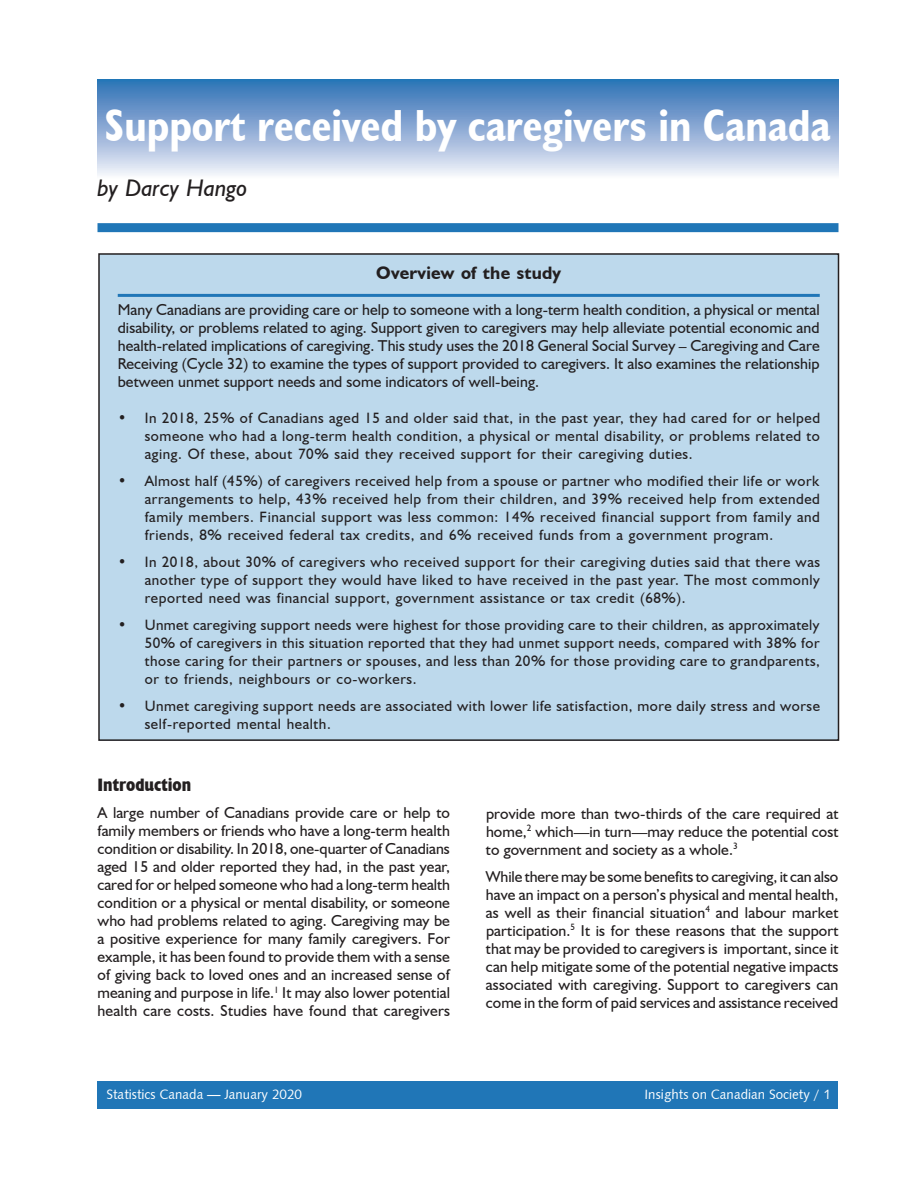
<style>
.page{position:relative;width:918px;height:1188px;background:#fff}
.page>*{position:absolute;margin:0;border:0;box-sizing:border-box;transform-origin:0 0}
.t1{font:700 condensed 45px "Humanist 521 BT";color:#fff}
.t2{font:italic 24px "Humanist 521 BT";color:#231f20}
.t3{font:700 18px "Humanist 521 BT";letter-spacing:.01em;color:#231f20}
.t4{font:700 condensed 18px "Humanist 521 BT Xtra";color:#231f20}
.t5{font:15.75px/18px "Humanist 521 BT";letter-spacing:.005em;color:#231f20;text-align:justify}
.t6{font:15px/18px "Humanist 521 BT";letter-spacing:.04em;color:#231f20;text-align:justify}
.t7{font:13.5px "Humanist 531 BT Roman A";color:#fff}
</style>
<div class="page">
<div style="left:98px;top:1081px;width:740px;height:27px;background:#2076b7"></div>
<div style="left:98px;top:80px;width:740px;height:99px;background:linear-gradient(to bottom,#2b6db4,#f6f3fa)"></div>
<div style="left:99px;top:254px;width:739px;height:486px;background:#bdd9ec"></div>
<hr style="left:118px;top:294px;width:702px;height:3px;background:#2076b7">
<div style="left:98px;top:253px;width:741px;height:488px;border:2px solid #231f20"></div>
<div style="left:98px;top:223px;width:740px;height:9px;background:#2076b7"></div>
<h1 class="t1" style="left:105px;top:98px;width:728px">Support received by caregivers in Canada</h1>
<h2 class="t2" style="left:98px;top:173px;width:151px">by Darcy Hango</h2>
<p class="t3" style="left:376px;top:262px;width:186px">Overview of the study</p>
<p class="t5" style="left:118px;top:300px;width:704px">Many Canadians are providing care or help to someone with a long-term health condition, a physical or mental disability, or problems related to aging. Support given to caregivers may help alleviate potential economic and health-related implications of caregiving. This study uses the 2018 General Social Survey – Caregiving and Care Receiving (Cycle 32) to examine the types of support provided to caregivers. It also examines the relationship between unmet support needs and some indicators of well-being.</p>
<p class="t6" style="left:145px;top:408px;width:677px;text-indent:-27px">• In 2018, 25% of Canadians aged 15 and older said that, in the past year, they had cared for or helped someone who had a long-term health condition, a physical or mental disability, or problems related to aging. Of these, about 70% said they received support for their caregiving duties.</p>
<p class="t6" style="left:145px;top:471px;width:677px;text-indent:-27px">• Almost half (45%) of caregivers received help from a spouse or partner who modified their life or work arrangements to help, 43% received help from their children, and 39% received help from extended family members. Financial support was less common: 14% received financial support from family and friends, 8% received federal tax credits, and 6% received funds from a government program.</p>
<p class="t6" style="left:145px;top:552px;width:677px;text-indent:-27px">• In 2018, about 30% of caregivers who received support for their caregiving duties said that there was another type of support they would have liked to have received in the past year. The most commonly reported need was financial support, government assistance or tax credit (68%).</p>
<p class="t6" style="left:145px;top:615px;width:677px;text-indent:-27px">• Unmet caregiving support needs were highest for those providing care to their children, as approximately 50% of caregivers in this situation reported that they had unmet support needs, compared with 38% for those caring for their partners or spouses, and less than 20% for those providing care to grandparents, or to friends, neighbours or co-workers.</p>
<p class="t6" style="left:145px;top:696px;width:677px;text-indent:-27px">• Unmet caregiving support needs are associated with lower life satisfaction, more daily stress and worse self-reported mental health.</p>
<p class="t4" style="left:98px;top:774px;width:95px">Introduction</p>
<p class="t5" style="left:98px;top:803px;width:354px">A large number of Canadians provide care or help to family members or friends who have a long‑term health condition or disability. In 2018, one‑quarter of Canadians aged 15 and older reported they had, in the past year, cared for or helped someone who had a long‑term health condition or a physical or mental disability, or someone who had problems related to aging. Caregiving may be a positive experience for many family caregivers. For example, it has been found to provide them with a sense of giving back to loved ones and an increased sense of meaning and purpose in life.<sup>1</sup> It may also lower potential health care costs. Studies have found that caregivers</p>
<p class="t5" style="left:486px;top:804px;width:354px">provide more than two‑thirds of the care required at home,<sup>2</sup> which—in turn—may reduce the potential cost to government and society as a whole.<sup>3</sup></p>
<p class="t5" style="left:486px;top:867px;width:354px">While there may be some benefits to caregiving, it can also have an impact on a person’s physical and mental health, as well as their financial situation<sup>4</sup> and labour market participation.<sup>5</sup> It is for these reasons that the support that may be provided to caregivers is important, since it can help mitigate some of the potential negative impacts associated with caregiving. Support to caregivers can come in the form of paid services and assistance received</p>
<p class="t7" style="left:107px;top:1086px;width:197px">Statistics Canada — January 2020</p>
<p class="t7" style="left:645px;top:1086px;width:188px">Insights on Canadian Society / 1</p>
</div>
